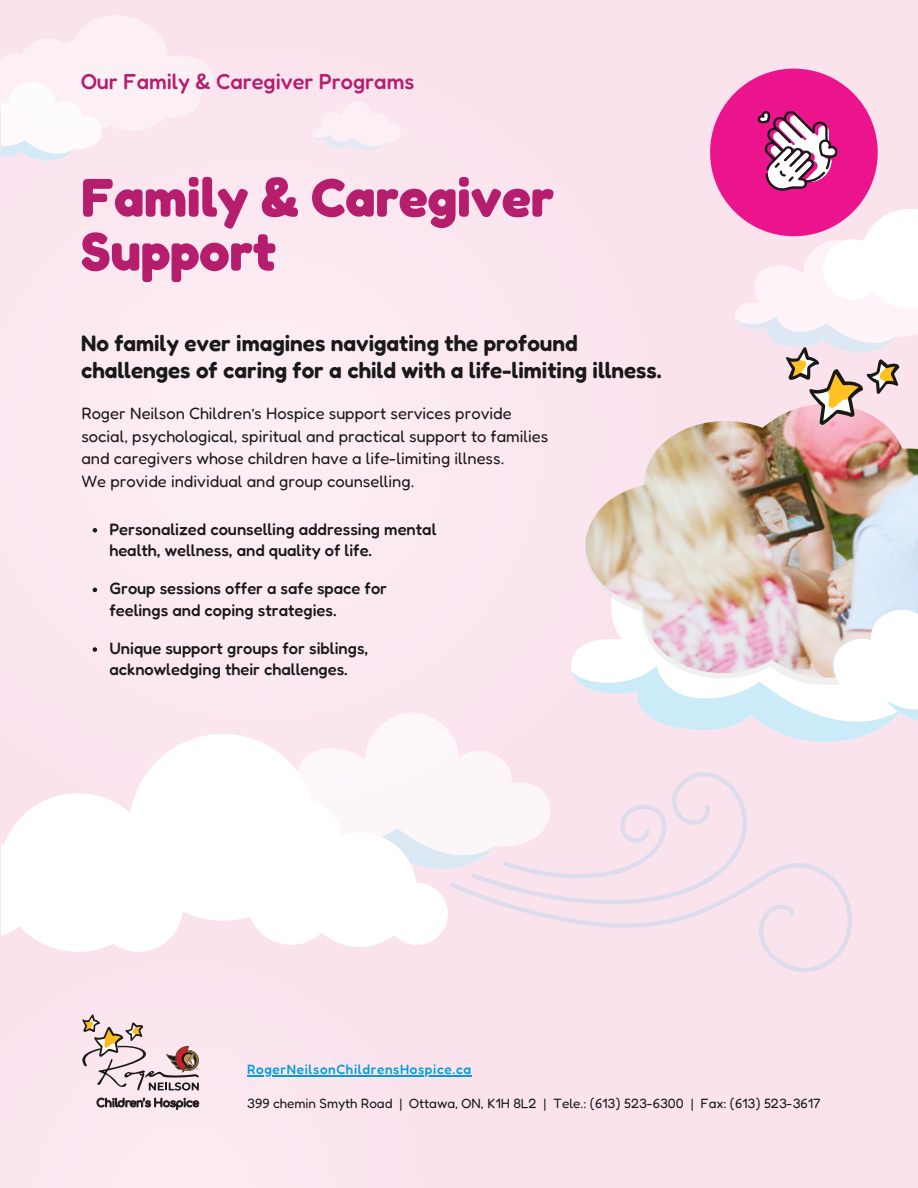
<style>
.page{position:relative;width:918px;height:1188px;background:#fbe3ee}
.page>*{position:absolute;margin:0;border:0;box-sizing:border-box;transform-origin:0 0}
.t1{font:700 54px/54px "Fredoka";color:#b51e6d}
.t2{font:600 22.5px/27px "Fredoka";color:#191919}
.t3{font:500 21.75px "Fredoka";color:#b51e6d}
.t4{font:16.5px/22.5px "Fredoka";color:#191919}
.t5{font:500 16.5px/21.3px "Fredoka";color:#191919}
.t6{font:13.5px "Fredoka";color:#191919}
.t7{font:500 13.5px "Fredoka";letter-spacing:.05em;color:#009cde}
</style>
<div class="page">
<svg style="left:40px;top:160px;width:284px;height:491px"></svg>
<svg style="left:82px;top:1014px;width:117px;height:77px"></svg>
<svg style="left:97px;top:1098px;width:102px;height:12px"></svg>
<svg style="left:374px;top:713px;width:136px;height:59px"></svg>
<svg style="left:1px;top:734px;width:447px;height:218px;fill:#fff"></svg>
<svg style="left:271px;top:772px;width:476px;height:134px"></svg>
<svg style="left:449px;top:860px;width:403px;height:112px"></svg>
<svg style="left:0;top:16px;width:214px;height:144px"></svg>
<svg style="left:312px;top:101px;width:89px;height:50px"></svg>
<img style="left:586px;top:422px;width:332px;height:150px">
<svg style="left:572px;top:572px;width:346px;height:170px"></svg>
<svg style="left:710px;top:69px;width:208px;height:357px"></svg>
<hr style="left:247px;top:1075px;width:225px;height:1px;background:#009cde">
<svg style="left:93px;top:528px;width:4px;height:5px"></svg>
<svg style="left:93px;top:588px;width:4px;height:4px"></svg>
<svg style="left:93px;top:647px;width:4px;height:5px"></svg>
<p class="t3" style="left:81px;top:68px;width:335px">Our Family &amp; Caregiver Programs</p>
<p class="t1" style="left:81px;top:169px;width:475px">Family &amp; Caregiver<br>Support</p>
<p class="t2" style="left:81px;top:329px;width:582px">No family ever imagines navigating the profound challenges of caring for a child with a life-limiting illness.</p>
<p class="t4" style="left:81px;top:402px;width:469px">Roger Neilson Children’s Hospice support services provide social, psychological, spiritual and practical support to families and caregivers whose children have a life-limiting illness.<br>We provide individual and group counselling.</p>
<p class="t5" style="left:109px;top:518px;width:329px">Personalized counselling addressing mental health, wellness, and quality of life.</p>
<p class="t5" style="left:109px;top:578px;width:279px">Group sessions offer a safe space for feelings and coping strategies.</p>
<p class="t5" style="left:109px;top:637px;width:260px">Unique support groups for siblings, acknowledging their challenges.</p>
<p class="t7" style="left:247px;top:1061px;width:226px">RogerNeilsonChildrensHospice.ca</p>
<p class="t6" style="left:247px;top:1095px;width:575px">399 chemin Smyth Road | Ottawa, ON, K1H 8L2 | Tele.: (613) 523-6300 | Fax: (613) 523-3617</p>
</div>
